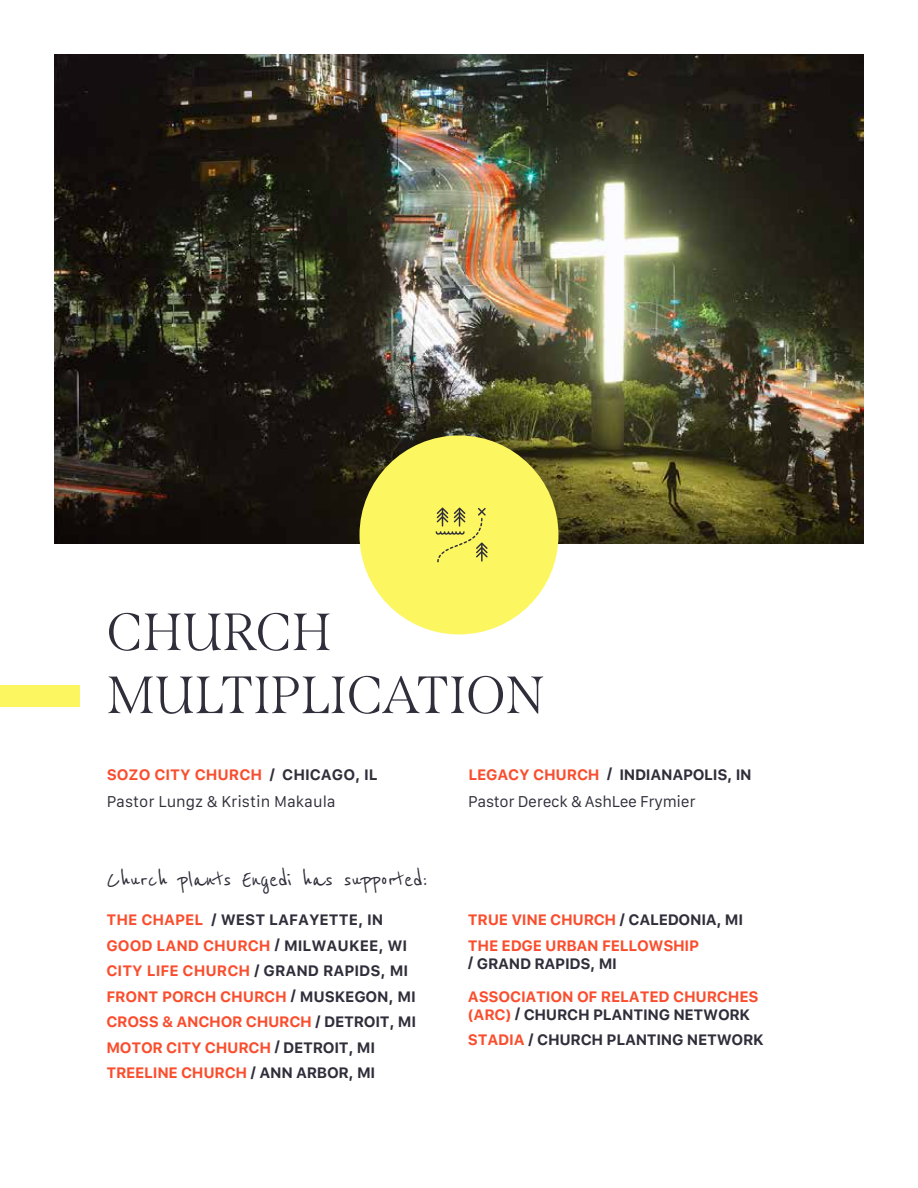
<style>
.page{position:relative;width:918px;height:1188px;background:#fff}
.page>*{position:absolute;margin:0;border:0;box-sizing:border-box;transform-origin:0 0}
.t1{font:300 52.5px/63px "Span";color:#2f2e3a}
.t2{font:27px "Reenie Beanie";letter-spacing:-.015em;color:#2f2e3a}
.t3{font:700 15px/25.5px "Galvji";letter-spacing:-.02em;color:#fa4d2d}
.t4{font:15px/27px "Galvji";letter-spacing:-.01em;color:#2f2e3a}
.t5{font:700 15px "Galvji";letter-spacing:-.02em;color:#2f2e3a}
.s1{font-weight:700;color:#fa4d2d}
.s2{font-weight:700}
.s3{color:#2f2e3a}
.s4{color:#fa4d2d}
</style>
<div class="page">
<div style="left:0;top:685px;width:80px;height:22px;background:#fcf661"></div>
<img style="left:54px;top:54px;width:810px;height:490px">
<div style="left:360px;top:435px;width:198px;height:199px;background:#fcf661;border-radius:50%"></div>
<svg style="left:436px;top:508px;width:52px;height:54px"></svg>
<h1 class="t1" style="left:106px;top:601px;width:440px">CHURCH<br>MULTIPLICATION</h1>
<p class="t4" style="left:107px;top:762px;width:273px"><span class="s1">SOZO CITY CHURCH</span> <span class="s2">/ CHICAGO, IL<br></span>Pastor Lungz &amp; Kristin Makaula</p>
<p class="t4" style="left:468px;top:761px;width:285px"><span class="s1">LEGACY CHURCH</span> <span class="s2">/ INDIANAPOLIS, IN<br></span>Pastor Dereck &amp; AshLee Frymier</p>
<h2 class="t2" style="left:106px;top:865px;width:323px">Church plants Engedi has supported:</h2>
<p class="t3" style="left:106px;top:908px;width:311px">THE CHAPEL <span class="s3">/ WEST LAFAYETTE, IN<br></span>GOOD LAND CHURCH <span class="s3">/ MILWAUKEE, WI<br></span>CITY LIFE CHURCH <span class="s3">/ GRAND RAPIDS, MI<br></span>FRONT PORCH CHURCH <span class="s3">/ MUSKEGON, MI<br></span>CROSS &amp; ANCHOR CHURCH <span class="s3">/ DETROIT, MI<br></span>MOTOR CITY CHURCH <span class="s3">/ DETROIT, MI<br></span>TREELINE CHURCH <span class="s3">/ ANN ARBOR, MI</span></p>
<p class="t3" style="left:468px;top:907px;width:277px">TRUE VINE CHURCH <span class="s3">/ CALEDONIA, MI<br></span>THE EDGE URBAN FELLOWSHIP</p>
<p class="t5" style="left:468px;top:954px;width:151px">/ GRAND RAPIDS, MI</p>
<p class="t3" style="left:468px;top:988px;width:292px;line-height:18px">ASSOCIATION OF RELATED CHURCHES (ARC) <span class="s3">/ CHURCH PLANTING NETWORK</span></p>
<p class="t5" style="left:468px;top:1031px;width:297px"><span class="s4">STADIA</span> / CHURCH PLANTING NETWORK</p>
</div>
